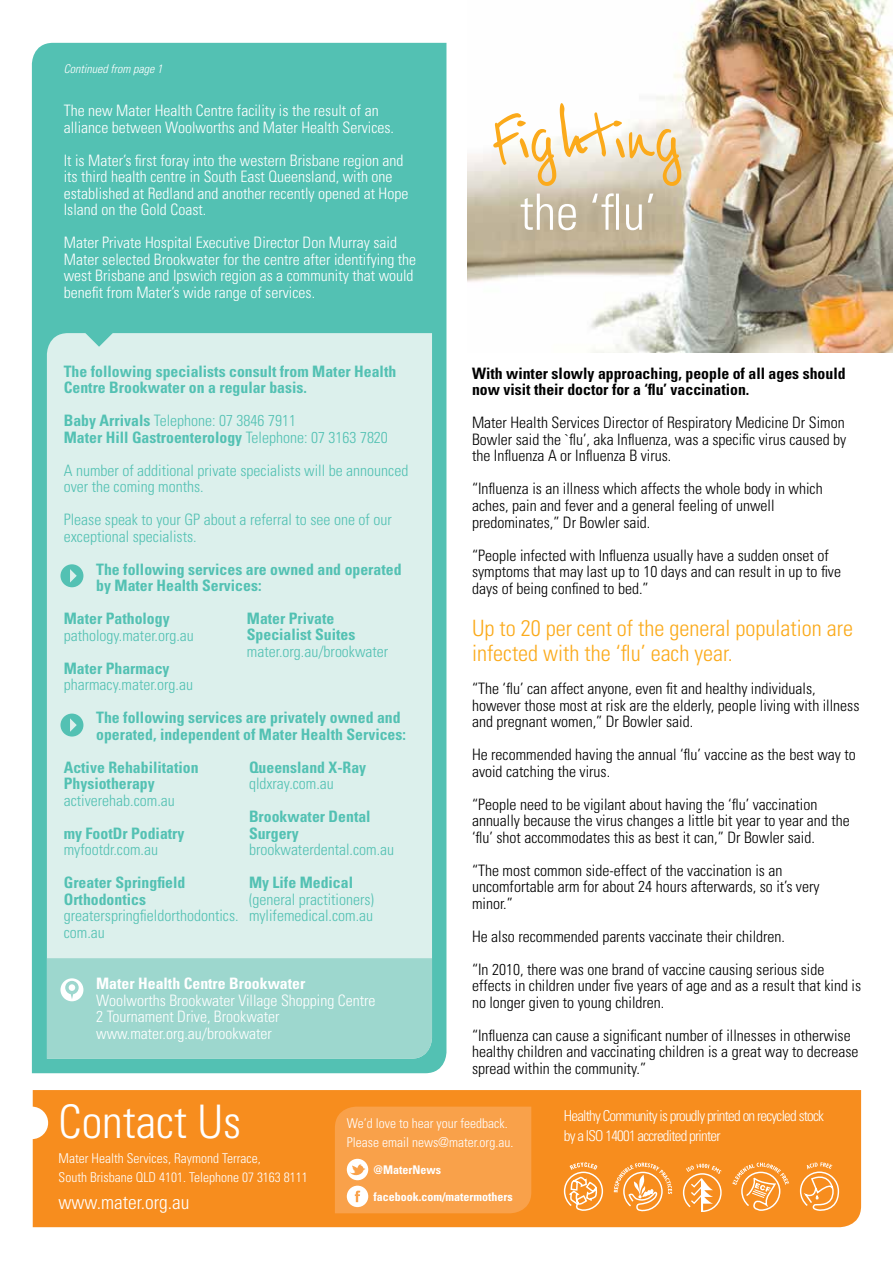
<style>
.page{position:relative;width:893px;height:1263px;background:#fff}
.page>*{position:absolute;margin:0;border:0;box-sizing:border-box;transform-origin:0 0}
.t1{font:88.2px "Reenie Beanie";letter-spacing:-.025em;color:#fbaa1b}
.t2{font:300 condensed 50.1px "Univers";color:#fff}
.t3{font:300 condensed 46.2px "Univers";color:#fff}
.t4{font:300 condensed 22.5px/25.5px "Univers";color:#fbaa1b}
.t5{font:300 condensed 19.5px "Univers";color:#fff}
.t6{font:300 condensed 15.75px/16.5px "Univers";color:#000}
.t7{font:300 condensed 15.75px/16.5px "Univers";color:#fff}
.t8{font:300 condensed 15.75px/16.5px "Univers";color:#53c1b3}
.t9{font:700 condensed 15.75px/16.5px "Univers";color:#53c1b3}
.t10{font:700 condensed 15.75px/16.5px "Univers";color:#000}
.t11{font:700 condensed 15.75px "Univers";color:#fff}
.t12{font:300 condensed 15px/19.5px "Univers";letter-spacing:-.05em;color:#fff}
.t13{font:300 condensed 13.5px/19.5px "Univers";color:#fff}
.t14{font:700 condensed 12px "Univers";color:#fff}
.t15{font:italic 300 condensed 12px "Univers";color:#fff}
.s1{font-weight:700}
</style>
<div class="page">
<div style="left:32px;top:43px;width:414px;height:1030px;background:#53c1b3"></div>
<div style="left:47px;top:333px;width:385px;height:625px;background:#dcf0ec"></div>
<svg style="left:83px;top:315px;width:32px;height:32px"></svg>
<div style="left:33px;top:1090px;width:828px;height:137px;background:#f78d1e"></div>
<svg style="left:32px;top:1106px;width:16px;height:33px"></svg>
<svg style="left:614px;top:1162px;width:58px;height:50px;background:#f8a34a"></svg>
<svg style="left:682px;top:1163px;width:40px;height:50px;background:#f8a650"></svg>
<svg style="left:732px;top:1163px;width:57px;height:48px;background:#f8a147"></svg>
<svg style="left:799px;top:1162px;width:41px;height:50px;background:#f8a248"></svg>
<svg style="left:563px;top:1162px;width:41px;height:66px;background:#f8a248"></svg>
<div style="left:335px;top:1106px;width:196px;height:107px;background:#f9a14a"></div>
<img style="left:468px;top:0;width:425px;height:353px">
<svg style="left:60px;top:564px;width:23px;height:23px"></svg>
<svg style="left:60px;top:713px;width:23px;height:23px"></svg>
<div style="left:47px;top:958px;width:385px;height:101px;background:#9dd7ce"></div>
<p class="t15" style="left:64px;top:62px;width:100px">Continued from page 1</p>
<p class="t7" style="left:64px;top:102px;width:332px">The new Mater Health Centre facility is the result of an alliance between Woolworths and Mater Health Services.</p>
<p class="t7" style="left:64px;top:152px;width:346px">It is Mater’s first foray into the western Brisbane region and its third health centre in South East Queensland, with one established at Redland and another recently opened at Hope Island on the Gold Coast.</p>
<p class="t7" style="left:64px;top:234px;width:354px">Mater Private Hospital Executive Director Don Murray said Mater selected Brookwater for the centre after identifying the west Brisbane and Ipswich region as a community that would benefit from Mater’s wide range of services.</p>
<p class="t9" style="left:64px;top:363px;width:334px">The following specialists consult from Mater Health<br>Centre Brookwater on a regular basis.</p>
<p class="t8" style="left:64px;top:412px;width:326px"><span class="s1">Baby Arrivals</span> Telephone: 07 3846 7911<br><span class="s1">Mater Hill Gastroenterology</span> Telephone: 07 3163 7820</p>
<p class="t8" style="left:64px;top:462px;width:346px">A number of additional private specialists will be announced over the coming months.</p>
<p class="t8" style="left:64px;top:511px;width:329px">Please speak to your GP about a referral to see one of our exceptional specialists.</p>
<p class="t9" style="left:96px;top:561px;width:307px">The following services are owned and operated by Mater Health Services:</p>
<p class="t9" style="left:64px;top:610px;width:107px">Mater Pathology</p>
<p class="t8" style="left:64px;top:627px;width:132px">pathology.mater.org.au</p>
<p class="t9" style="left:64px;top:660px;width:107px">Mater Pharmacy</p>
<p class="t8" style="left:64px;top:676px;width:131px">pharmacy.mater.org.au</p>
<p class="t9" style="left:96px;top:709px;width:311px">The following services are privately owned and operated, independent of Mater Health Services:</p>
<p class="t9" style="left:64px;top:759px;width:136px">Active Rehabilitation<br>Physiotherapy</p>
<p class="t8" style="left:64px;top:792px;width:113px">activerehab.com.au</p>
<p class="t9" style="left:64px;top:825px;width:122px">my FootDr Podiatry</p>
<p class="t8" style="left:64px;top:841px;width:96px">myfootdr.com.au</p>
<p class="t9" style="left:64px;top:874px;width:123px">Greater Springfield<br>Orthodontics</p>
<p class="t8" style="left:64px;top:907px;width:176px">greaterspringfieldorthodontics. com.au</p>
<p class="t9" style="left:247px;top:610px;width:110px">Mater Private<br>Specialist Suites</p>
<p class="t8" style="left:247px;top:643px;width:143px">mater.org.au/brookwater</p>
<p class="t9" style="left:249px;top:759px;width:119px">Queensland X-Ray</p>
<p class="t8" style="left:249px;top:775px;width:86px">qldxray.com.au</p>
<p class="t9" style="left:249px;top:808px;width:123px">Brookwater Dental<br>Surgery</p>
<p class="t8" style="left:249px;top:841px;width:147px">brookwaterdental.com.au</p>
<p class="t9" style="left:249px;top:874px;width:106px">My Life Medical</p>
<p class="t8" style="left:249px;top:891px;width:127px">(general practitioners) mylifemedical.com.au</p>
<p class="t11" style="left:96px;top:974px;width:211px">Mater Health Centre Brookwater</p>
<p class="t7" style="left:96px;top:992px;width:281px">Woolworths Brookwater Village Shopping Centre<br>2 Tournament Drive, Brookwater www.mater.org.au/brookwater</p>
<h1 class="t1" style="left:490px;top:90px;width:195px">Fighting</h1>
<h2 class="t2" style="left:520px;top:182px;width:138px">the ‘flu’</h2>
<p class="t10" style="left:472px;top:365px;width:375px">With winter slowly approaching, people of all ages should now visit their doctor for a ‘flu’ vaccination.</p>
<p class="t6" style="left:472px;top:414px;width:376px;text-align:justify">Mater Health Services Director of Respiratory Medicine Dr Simon Bowler said the `flu’, aka Influenza, was a specific virus caused by the Influenza A or Influenza B virus.</p>
<p class="t6" style="left:472px;top:480px;width:352px">“Influenza is an illness which affects the whole body in which aches, pain and fever and a general feeling of unwell predominates,” Dr Bowler said.</p>
<p class="t6" style="left:472px;top:546px;width:371px">“People infected with Influenza usually have a sudden onset of symptoms that may last up to 10 days and can result in up to five days of being confined to bed.”</p>
<h3 class="t4" style="left:472px;top:614px;width:382px">Up to 20 per cent of the general population are infected with the ‘flu’ each year.</h3>
<p class="t6" style="left:472px;top:680px;width:389px">“The ‘flu’ can affect anyone, even fit and healthy individuals, however those most at risk are the elderly, people living with illness and pregnant women,” Dr Bowler said.</p>
<p class="t6" style="left:472px;top:746px;width:385px">He recommended having the annual ‘flu’ vaccine as the best way to avoid catching the virus.</p>
<p class="t6" style="left:472px;top:795px;width:379px">“People need to be vigilant about having the ‘flu’ vaccination annually because the virus changes a little bit year to year and the ‘flu’ shot accommodates this as best it can,” Dr Bowler said.</p>
<p class="t6" style="left:472px;top:861px;width:349px">“The most common side-effect of the vaccination is an uncomfortable arm for about 24 hours afterwards, so it’s very minor.”</p>
<p class="t6" style="left:472px;top:919px;width:354px;line-height:33px">He also recommended parents vaccinate their children.<br>“In 2010, there was one brand of vaccine causing serious side</p>
<p class="t6" style="left:472px;top:977px;width:391px">effects in children under five years of age and as a result that kind is no longer given to young children.</p>
<p class="t6" style="left:472px;top:1026px;width:388px">“Influenza can cause a significant number of illnesses in otherwise healthy children and vaccinating children is a great way to decrease spread within the community.”</p>
<h3 class="t3" style="left:59px;top:1094px;width:184px">Contact Us</h3>
<p class="t13" style="left:59px;top:1148px;width:251px">Mater Health Services, Raymond Terrace,<br>South Brisbane QLD 4101. Telephone 07 3163 8111</p>
<p class="t5" style="left:59px;top:1190px;width:132px">www.mater.org.au</p>
<p class="t13" style="left:347px;top:1113px;width:168px">We’d love to hear your feedback.<br>Please email news@mater.org.au.</p>
<p class="t12" style="left:564px;top:1106px;width:262px">Healthy Community is proudly printed on recycled stock by a ISO 14001 accredited printer</p>
<p class="t14" style="left:374px;top:1162px;width:69px">@MaterNews</p>
<p class="t14" style="left:374px;top:1189px;width:141px">facebook.com/matermothers</p>
</div>
